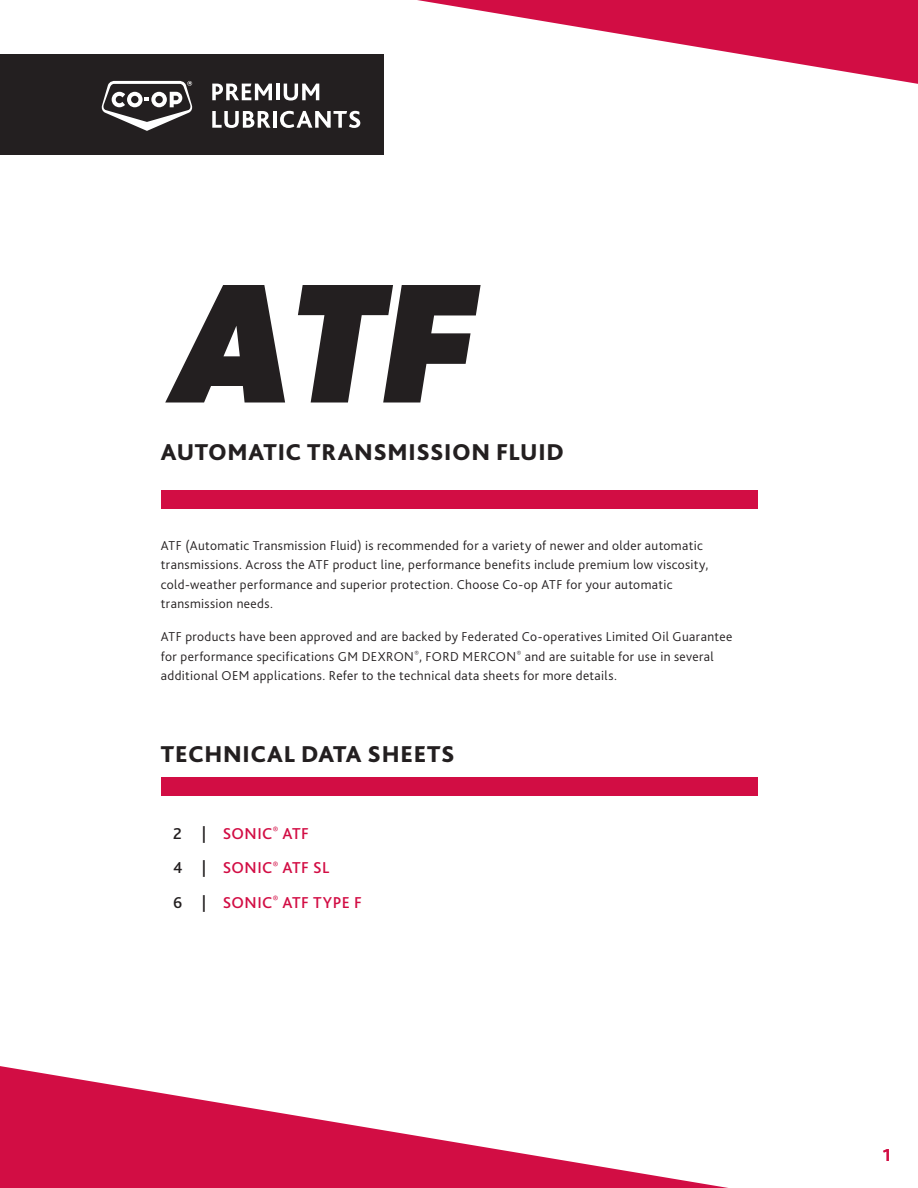
<style>
.page{position:relative;width:918px;height:1188px;background:#fff}
.page>*{position:absolute;margin:0;border:0;box-sizing:border-box;transform-origin:0 0}
.t1{font:800 24px "Bliss 2";letter-spacing:.025em;color:#231f20}
.t2{font:700 18px "Bliss 2";color:#d20d44}
.Contents{font:500 16.5px "Bliss 2";letter-spacing:.03em;color:#d20d44}
.t3{font:300 13.5px/19.5px "Bliss 2";letter-spacing:.03em;color:#231f20}
.s1{color:#231f20}
</style>
<div class="page">
<div style="left:0;top:54px;width:384px;height:100px;background:#231f20"></div>
<svg style="left:101px;top:81px;width:92px;height:50px"></svg>
<svg style="left:212px;top:84px;width:60px;height:16px"></svg>
<hr style="left:276px;top:84px;width:4px;height:16px;background:#fff">
<svg style="left:284px;top:84px;width:35px;height:17px"></svg>
<svg style="left:212px;top:111px;width:59px;height:17px"></svg>
<hr style="left:273px;top:111px;width:4px;height:17px;background:#fff">
<svg style="left:280px;top:111px;width:80px;height:17px"></svg>
<svg style="left:417px;top:0;width:501px;height:84px"></svg>
<svg style="left:0;top:1066px;width:728px;height:122px"></svg>
<div style="left:161px;top:490px;width:596px;height:19px;background:#d20d44"></div>
<div style="left:161px;top:777px;width:596px;height:19px;background:#d20d44"></div>
<svg style="left:165px;top:285px;width:120px;height:118px"></svg>
<svg style="left:298px;top:285px;width:183px;height:118px"></svg>
<p class="t1" style="left:161px;top:438px;width:405px">AUTOMATIC TRANSMISSION FLUID</p>
<p class="t3" style="left:161px;top:535px;width:549px">ATF (Automatic Transmission Fluid) is recommended for a variety of newer and older automatic transmissions. Across the ATF product line, performance benefits include premium low viscosity, cold-weather performance and superior protection. Choose Co-op ATF for your automatic transmission needs.</p>
<p class="t3" style="left:161px;top:627px;width:573px">ATF products have been approved and are backed by Federated Co-operatives Limited Oil Guarantee for performance specifications GM DEXRON<sup>®</sup>, FORD MERCON<sup>®</sup> and are suitable for use in several additional OEM applications. Refer to the technical data sheets for more details.</p>
<p class="t1" style="left:161px;top:739px;width:295px">TECHNICAL DATA SHEETS</p>
<p class="Contents" style="left:173px;top:823px;width:137px"><span class="s1">2 |</span> SONIC<sup>®</sup> ATF</p>
<p class="Contents" style="left:173px;top:857px;width:158px"><span class="s1">4 |</span> SONIC<sup>®</sup> ATF SL</p>
<p class="Contents" style="left:173px;top:892px;width:190px"><span class="s1">6 |</span> SONIC<sup>®</sup> ATF TYPE F</p>
<p class="t2" style="left:883px;top:1144px;width:10px">1</p>
</div>
